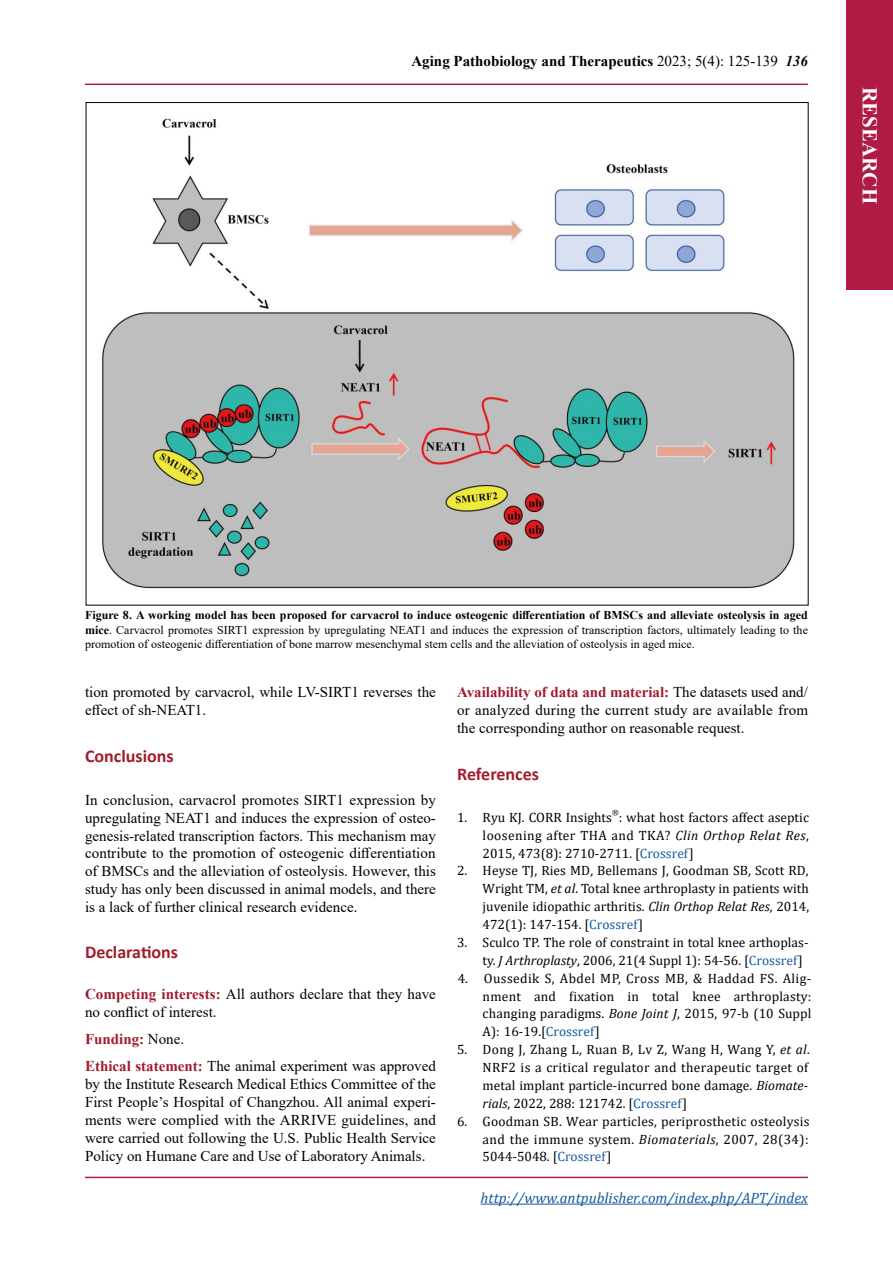
<style>
.page{position:relative;width:893px;height:1263px;background:#fff}
.page>*{position:absolute;margin:0;border:0;box-sizing:border-box;transform-origin:0 0}
.t1{font:700 21px "Times New Roman";color:#fff}
.t2{font:700 18px "Calibri";color:#a11b2d}
.t3{font:15px/17.9px "Times New Roman";color:#000}
.t4{font:700 15px "Times New Roman";color:#000}
.t5{font:italic 15px "Cambria";color:#15599f}
.t6{font:13.5px/17.9px "Cambria";color:#000;text-align:justify}
.t7{font:13.5px/17.9px "Cambria";letter-spacing:.025em;color:#000}
.t8{font:12px/14.4px "Times New Roman";color:#000;text-align:justify}
.t9{font:7.8px "Cambria";color:#000}
.s1{font-weight:400}
.s2{font-style:italic}
.s3{font-weight:700}
.s4{font-weight:700;color:#a11b2d}
.s5{color:#15599f}
</style>
<div class="page">
<hr style="left:85px;top:84px;width:723px;height:1px;background:#af1b45">
<hr style="left:85px;top:1177px;width:723px;height:1px;background:#af1b45">
<hr style="left:481px;top:1204px;width:327px;height:1px;background:#15599f">
<div style="left:846px;top:0;width:47px;height:289px;background:#af1b45"></div>
<img style="left:101px;top:118px;width:694px;height:471px">
<p class="t4" style="left:411px;top:50px;width:398px">Aging Pathobiology and Therapeutics <span class="s1">2023; 5(4): 125-139</span> <span class="s2">136</span></p>
<h1 class="t1" style="left:885px;top:87px;width:118px;rotate:90deg">RESEARCH</h1>
<p class="t8" style="left:85px;top:607px;width:724px"><span class="s3">Figure 8. A working model has been proposed for carvacrol to induce osteogenic differentiation of BMSCs and alleviate osteolysis in aged mice</span>. Carvacrol promotes SIRT1 expression by upregulating NEAT1 and induces the expression of transcription factors, ultimately leading to the promotion of osteogenic differentiation of bone marrow mesenchymal stem cells and the alleviation of osteolysis in aged mice.</p>
<p class="t3" style="left:85px;top:682px;width:352px">tion promoted by carvacrol, while LV-SIRT1 reverses the effect of sh-NEAT1.</p>
<p class="t2" style="left:85px;top:743px;width:90px">Conclusions</p>
<p class="t3" style="left:85px;top:790px;width:352px;text-align:justify">In conclusion, carvacrol promotes SIRT1 expression by upregulating NEAT1 and induces the expression of osteo&shy;genesis-related transcription factors. This mechanism may contribute to the promotion of osteogenic differentiation of BMSCs and the alleviation of osteolysis. However, this study has only been discussed in animal models, and there is a lack of further clinical research evidence.</p>
<p class="t2" style="left:85px;top:939px;width:95px">Declarations</p>
<p class="t3" style="left:85px;top:984px;width:352px;line-height:18.3px"><span class="s4">Competing interests:</span> All authors declare that they have no conflict of interest.</p>
<p class="t3" style="left:85px;top:1025px;width:352px;line-height:26.7px"><span class="s4">Funding:</span> None.<br><span class="s4">Ethical statement:</span> The animal experiment was approved</p>
<p class="t3" style="left:85px;top:1074px;width:352px;text-align:justify">by the Institute Research Medical Ethics Committee of the First People’s Hospital of Changzhou. All animal experi&shy;ments were complied with the ARRIVE guidelines, and were carried out following the U.S. Public Health Service Policy on Humane Care and Use of Laboratory Animals.</p>
<p class="t3" style="left:457px;top:682px;width:352px;text-align:justify"><span class="s4">Availability of data and material:</span> The datasets used and/ or analyzed during the current study are available from the corresponding author on reasonable request.</p>
<p class="t2" style="left:457px;top:761px;width:83px">References</p>
<p class="t6" style="left:457px;top:808px;width:156px">1. Ryu KJ. CORR Insights</p>
<p class="t9" style="left:612px;top:808px;width:8px">®</p>
<p class="t6" style="left:483px;top:808px;width:328px;text-indent:136px">: what host factors affect aseptic loosening after THA and TKA? <span class="s2">Clin Orthop Relat Res</span>, 2015, 473(8): 2710-2711. [<span class="s5">Crossref</span>]</p>
<p class="t6" style="left:483px;top:862px;width:328px;text-indent:-26px">2. Heyse TJ, Ries MD, Bellemans J, Goodman SB, Scott RD, Wright TM, <span class="s2">et al</span>. Total knee arthroplasty in patients with juvenile idiopathic arthritis. <span class="s2">Clin Orthop Relat Res</span>, 2014, 472(1): 147-154. [<span class="s5">Crossref</span>]</p>
<p class="t6" style="left:483px;top:933px;width:327px;text-indent:-26px">3. Sculco TP. The role of constraint in total knee arthoplas&shy;ty. <span class="s2">J Arthroplasty</span>, 2006, 21(4 Suppl 1): 54-56. [<span class="s5">Crossref</span>]</p>
<p class="t6" style="left:483px;top:969px;width:330px;text-indent:-25px">4. Oussedik S, Abdel MP, Cross MB, &amp; Haddad FS. Alig&shy;nment and fixation in total knee arthroplasty: changing paradigms. <span class="s2">Bone Joint J</span>, 2015, 97-b (10 Suppl A): 16-19.[<span class="s5">Crossref</span>]</p>
<p class="t7" style="left:483px;top:1040px;width:329px;text-indent:-26px">5. Dong J, Zhang L, Ruan B, Lv Z, Wang H, Wang Y, <span class="s2">et al</span>.<br>NRF2 is a critical regulator and therapeutic target of metal implant particle-incurred bone damage. <span class="s2">Biomate&shy;rials</span>, 2022, 288: 121742. [<span class="s5">Crossref</span>]</p>
<p class="t6" style="left:483px;top:1112px;width:328px;text-indent:-26px">6. Goodman SB. Wear particles, periprosthetic osteolysis and the immune system. <span class="s2">Biomaterials</span>, 2007, 28(34):<br>5044-5048. [<span class="s5">Crossref</span>]</p>
<p class="t5" style="left:481px;top:1187px;width:329px">http://www.antpublisher.com/index.php/APT/index</p>
</div>
